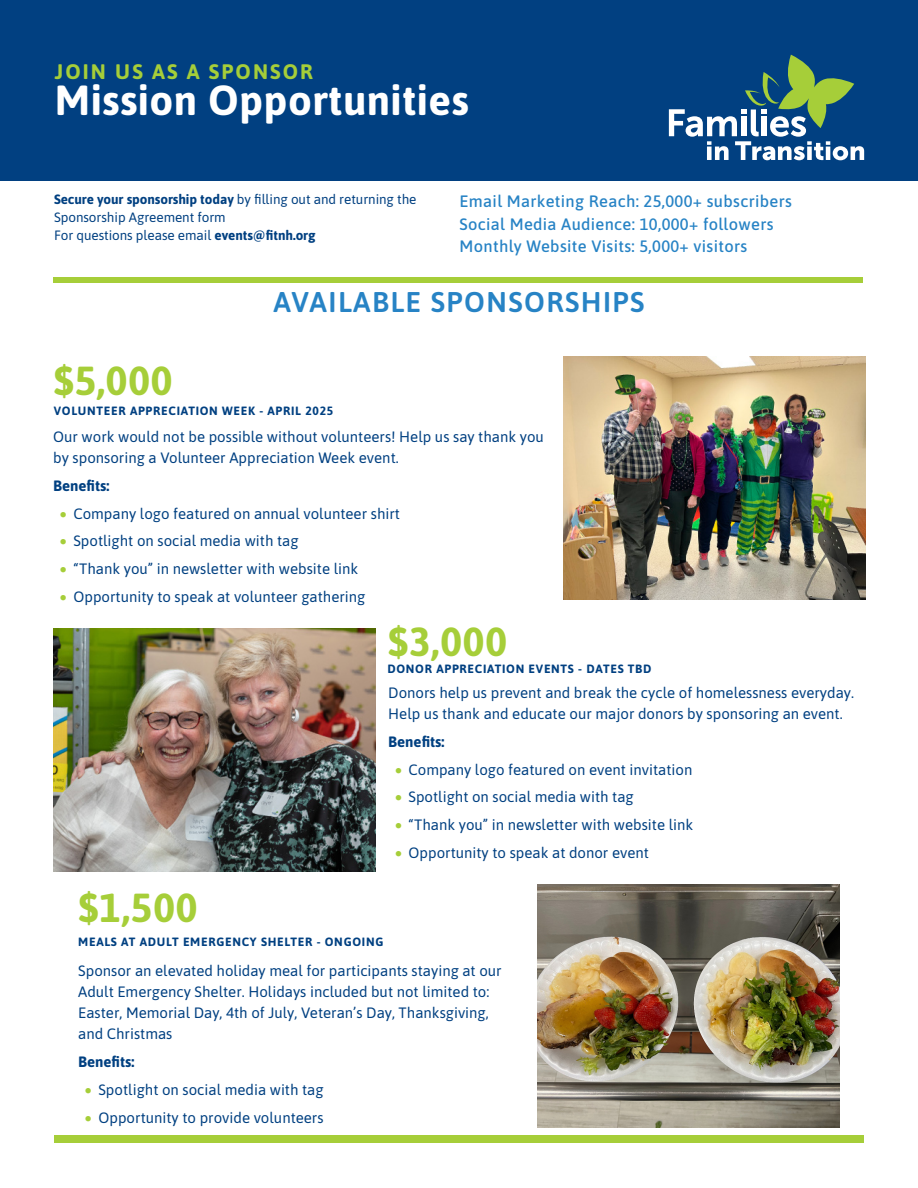
<style>
.page{position:relative;width:918px;height:1188px;background:#fff}
.page>*{position:absolute;margin:0;border:0;box-sizing:border-box;transform-origin:0 0}
.t1{font:700 42px "Asap";letter-spacing:.01em;color:#fff}
.t2{font:700 40.5px "Asap";letter-spacing:.02em;color:#a6ce39}
.t3{font:600 28.5px "Asap";letter-spacing:.05em;color:#2783c5}
.t4{font:700 21px "Asap";letter-spacing:.1em;color:#a6ce39}
.t5{font:500 16.5px "Asap";letter-spacing:.02em;color:#2783c5}
.t6{font:15px/21px "Asap";color:#014081}
.t7{font:700 15px "Asap";color:#014081}
.t8{font:13.5px/18px "Asap";letter-spacing:-.005em;color:#014081}
.t9{font:700 12px "Asap";letter-spacing:.06em;color:#014081}
.s1{font-weight:700}
.s2{color:#a6ce39}
</style>
<div class="page">
<img style="left:53px;top:629px;width:323px;height:243px">
<img style="left:538px;top:884px;width:302px;height:243px">
<div style="left:54px;top:1135px;width:810px;height:7px;background:#a6ce39"></div>
<div style="left:0;top:0;width:918px;height:181px;background:#014081"></div>
<svg style="left:669px;top:55px;width:195px;height:105px"></svg>
<div style="left:53px;top:277px;width:810px;height:5px;background:#a6ce39"></div>
<img style="left:563px;top:357px;width:302px;height:242px">
<p class="t4" style="left:55px;top:56px;width:260px">JOIN US AS A SPONSOR</p>
<p class="t1" style="left:55px;top:70px;width:415px">Mission Opportunities</p>
<p class="t8" style="left:54px;top:190px;width:364px"><span class="s1">Secure your sponsorship today</span> by filling out and returning the<br>Sponsorship Agreement form</p>
<p class="t8" style="left:54px;top:226px;width:263px">For questions please email <span class="s1">events@fitnh.org</span></p>
<p class="t5" style="left:460px;top:190px;width:334px">Email Marketing Reach: 25,000+ subscribers</p>
<p class="t5" style="left:460px;top:212px;width:316px">Social Media Audience: 10,000+ followers</p>
<p class="t5" style="left:460px;top:235px;width:289px">Monthly Website Visits: 5,000+ visitors</p>
<p class="t3" style="left:273px;top:282px;width:373px">AVAILABLE SPONSORSHIPS</p>
<p class="t2" style="left:54px;top:352px;width:120px">$5,000</p>
<p class="t6" style="left:53px;top:426px;width:492px">Our work would not be possible without volunteers! Help us say thank you by sponsoring a Volunteer Appreciation Week event.</p>
<p class="t7" style="left:53px;top:475px;width:58px">Benefits:</p>
<p class="t6" style="left:60px;top:502px;width:342px"><span class="s2">•</span> Company logo featured on annual volunteer shirt</p>
<p class="t6" style="left:60px;top:530px;width:240px"><span class="s2">•</span> Spotlight on social media with tag</p>
<p class="t6" style="left:60px;top:558px;width:300px"><span class="s2">•</span> “Thank you” in newsletter with website link</p>
<p class="t6" style="left:60px;top:585px;width:307px"><span class="s2">•</span> Opportunity to speak at volunteer gathering</p>
<p class="t9" style="left:54px;top:402px;width:281px">VOLUNTEER APPRECIATION WEEK - APRIL 2025</p>
<p class="t2" style="left:388px;top:613px;width:120px">$3,000</p>
<p class="t2" style="left:79px;top:879px;width:120px">$1,500</p>
<p class="t9" style="left:387px;top:660px;width:266px">DONOR APPRECIATION EVENTS - DATES TBD</p>
<p class="t6" style="left:388px;top:682px;width:467px">Donors help us prevent and break the cycle of homelessness everyday.<br>Help us thank and educate our major donors by sponsoring an event.</p>
<p class="t7" style="left:388px;top:731px;width:58px">Benefits:</p>
<p class="t6" style="left:395px;top:758px;width:299px"><span class="s2">•</span> Company logo featured on event invitation</p>
<p class="t6" style="left:395px;top:786px;width:240px"><span class="s2">•</span> Spotlight on social media with tag</p>
<p class="t6" style="left:395px;top:814px;width:300px"><span class="s2">•</span> “Thank you” in newsletter with website link</p>
<p class="t6" style="left:395px;top:841px;width:255px"><span class="s2">•</span> Opportunity to speak at donor event</p>
<p class="t9" style="left:78px;top:934px;width:307px">MEALS AT ADULT EMERGENCY SHELTER - ONGOING</p>
<p class="t6" style="left:78px;top:960px;width:425px">Sponsor an elevated holiday meal for participants staying at our Adult Emergency Shelter. Holidays included but not limited to:<br>Easter, Memorial Day, 4th of July, Veteran’s Day, Thanksgiving, and Christmas</p>
<p class="t7" style="left:78px;top:1051px;width:58px">Benefits:</p>
<p class="t6" style="left:85px;top:1078px;width:240px"><span class="s2">•</span> Spotlight on social media with tag</p>
<p class="t6" style="left:85px;top:1106px;width:240px"><span class="s2">•</span> Opportunity to provide volunteers</p>
</div>
